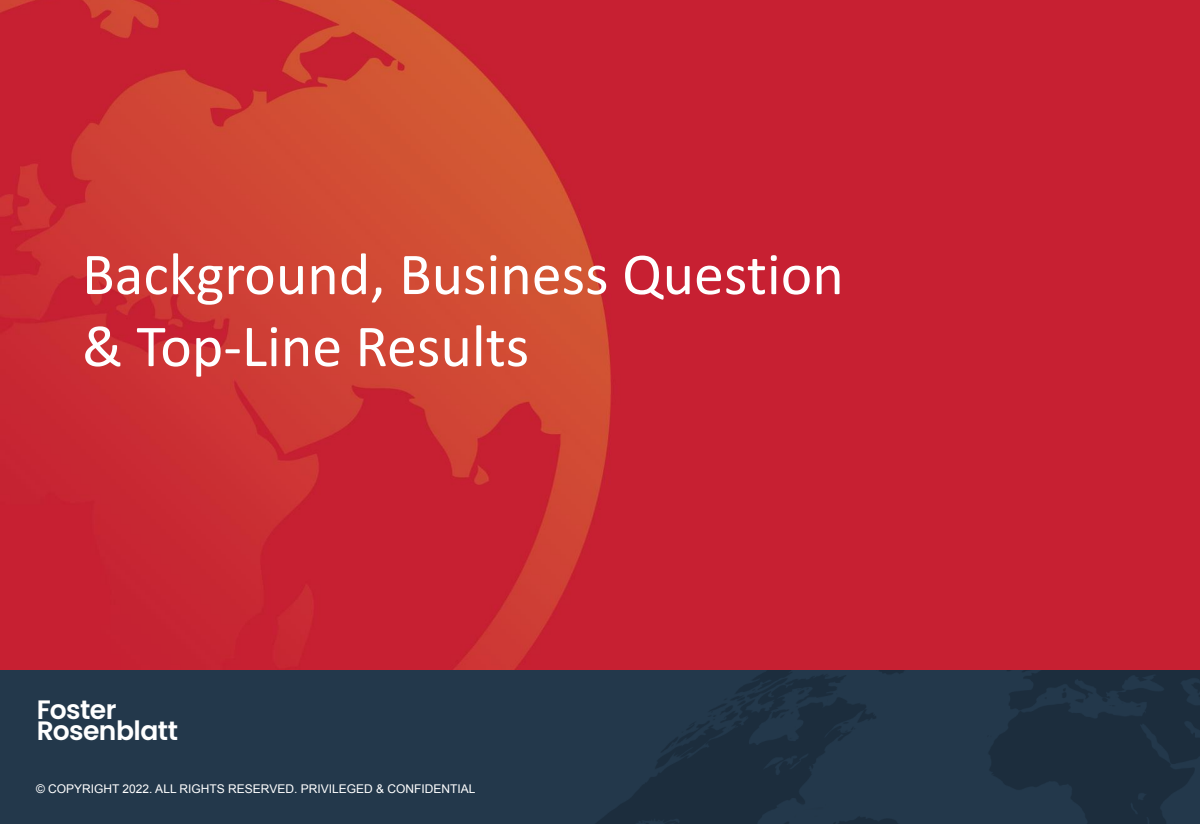
<style>
.page{position:relative;width:1200px;height:825px;background:#fff}
.page>*{position:absolute;margin:0;border:0;box-sizing:border-box;transform-origin:0 0}
.t1{font:60px/72px "Calibri";color:#fff}
.t2{font:600 26.6px/21.1px "Poppins";letter-spacing:-.02em;color:#fff}
.t3{font:12px "Arial";color:#fff}
</style>
<div class="page">
<img style="left:0;top:0;width:1200px;height:665px">
<img style="left:0;top:665px;width:1200px;height:159px">
<h1 class="t1" style="left:82px;top:237px;width:763px">Background, Business Question &amp; Top-Line Results</h1>
<h2 class="t2" style="left:37px;top:701px;width:143px">Foster<br>Rosenblatt</h2>
<p class="t3" style="left:36px;top:781px;width:441px">© COPYRIGHT 2022. ALL RIGHTS RESERVED. PRIVILEGED &amp; CONFIDENTIAL</p>
</div>
